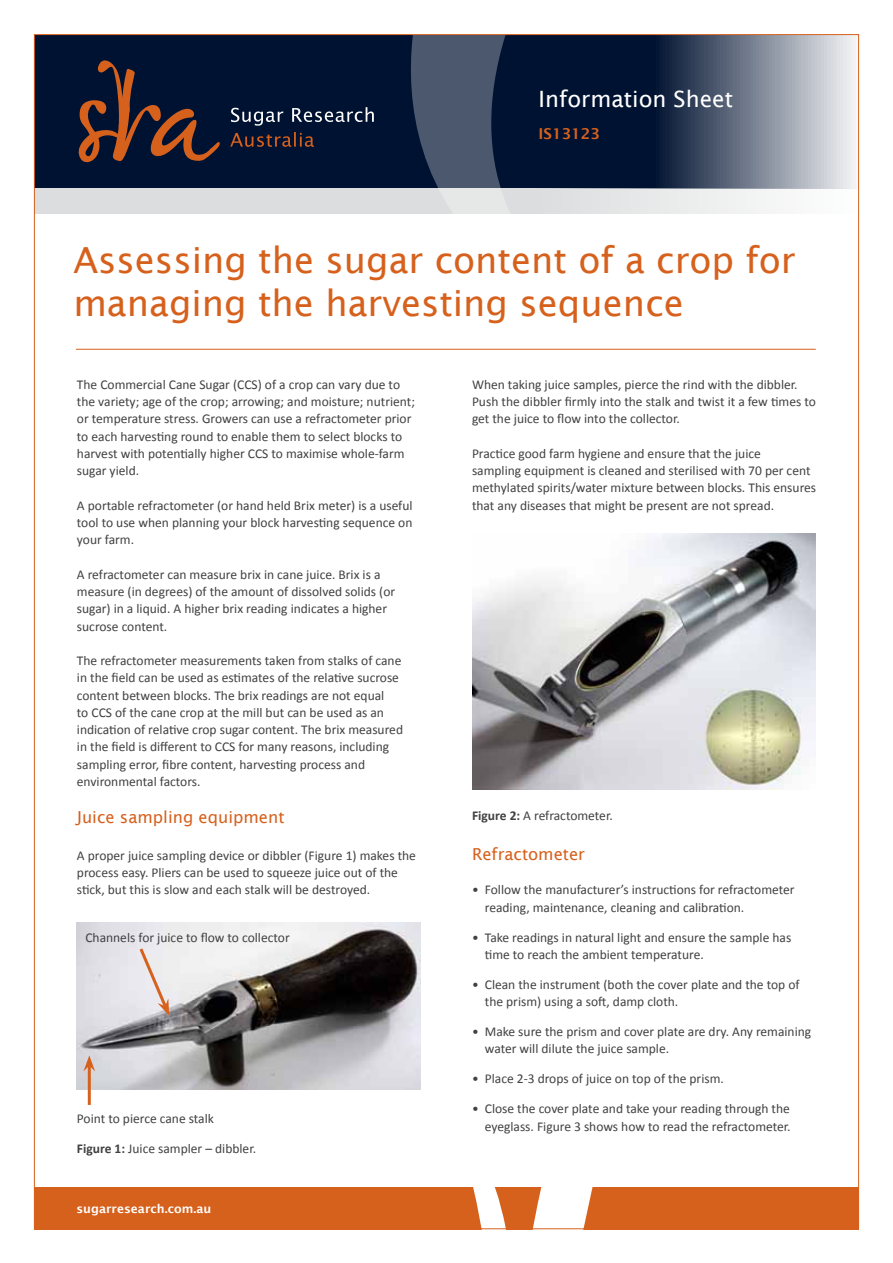
<style>
.page{position:relative;width:893px;height:1263px;background:#fff}
.page>*{position:absolute;margin:0;border:0;box-sizing:border-box;transform-origin:0 0}
.t1{font:36px/43.5px "Lucida Sans";color:#d6611d}
.t2{font:22.5px "Lucida Sans";color:#fff}
.t3{font:16.5px "Lucida Sans";color:#d6611d}
.t4{font:600 15px "Lucida Sans";color:#d6611d}
.t5{font:13.5px/17.2px "Calibri";color:#414042}
.t6{font:600 12px "Lucida Sans";color:#fff}
.s1{font-weight:700}
</style>
<div class="page">
<svg style="left:36px;top:36px;width:820px;height:152px;background:#39475f"></svg>
<div style="left:34px;top:1187px;width:825px;height:42px;background:#d6611d"></div>
<svg style="left:36px;top:188px;width:820px;height:26px;fill:#dcddde"></svg>
<svg style="left:409px;top:36px;width:274px;height:178px;background:#34425a"></svg>
<svg style="left:78px;top:60px;width:142px;height:102px;background:#34252c"></svg>
<svg style="left:230px;top:132px;width:84px;height:15px"></svg>
<svg style="left:231px;top:107px;width:143px;height:19px;background:#34425b"></svg>
<svg style="left:371px;top:1187px;width:222px;height:43px"></svg>
<hr style="left:76px;top:349px;width:740px;height:1px;background:#d6611d">
<img style="left:77px;top:922px;width:344px;height:167px">
<img style="left:472px;top:534px;width:344px;height:255px">
<hr style="left:88px;top:1066px;width:3px;height:39px;background:#d6611d">
<svg style="left:83px;top:1055px;width:12px;height:16px"></svg>
<svg style="left:137px;top:945px;width:32px;height:71px;background:#e7d9d6"></svg>
<h2 class="t2" style="left:539px;top:86px;width:196px">Information Sheet</h2>
<p class="t4" style="left:539px;top:125px;width:63px">IS13123</p>
<h1 class="t1" style="left:73px;top:238px;width:724px">Assessing the sugar content of a crop for managing the harvesting sequence</h1>
<p class="t5" style="left:77px;top:376px;width:339px">The Commercial Cane Sugar (CCS) of a crop can vary due to the variety; age of the crop; arrowing; and moisture; nutrient; or temperature stress. Growers can use a refractometer prior to each harvesting round to enable them to select blocks to harvest with potentially higher CCS to maximise whole-farm sugar yield.</p>
<p class="t5" style="left:77px;top:497px;width:337px;text-align:justify">A portable refractometer (or hand held Brix meter) is a useful tool to use when planning your block harvesting sequence on your farm.</p>
<p class="t5" style="left:77px;top:566px;width:320px">A refractometer can measure brix in cane juice. Brix is a measure (in degrees) of the amount of dissolved solids (or sugar) in a liquid. A higher brix reading indicates a higher sucrose content.</p>
<p class="t5" style="left:77px;top:652px;width:328px">The refractometer measurements taken from stalks of cane in the field can be used as estimates of the relative sucrose content between blocks. The brix readings are not equal<br>to CCS of the cane crop at the mill but can be used as an indication of relative crop sugar content. The brix measured in the field is different to CCS for many reasons, including sampling error, fibre content, harvesting process and environmental factors.</p>
<p class="t3" style="left:77px;top:807px;width:209px">Juice sampling equipment</p>
<p class="t5" style="left:77px;top:847px;width:341px">A proper juice sampling device or dibbler (Figure 1) makes the process easy. Pliers can be used to squeeze juice out of the stick, but this is slow and each stalk will be destroyed.</p>
<p class="t5" style="left:85px;top:929px;width:206px">Channels for juice to flow to collector</p>
<p class="t5" style="left:77px;top:1109px;width:139px">Point to pierce cane stalk</p>
<p class="t5" style="left:77px;top:1140px;width:181px"><span class="s1">Figure 1:</span> Juice sampler – dibbler.</p>
<p class="t6" style="left:77px;top:1201px;width:136px">sugarresearch.com.au</p>
<p class="t5" style="left:472px;top:376px;width:345px">When taking juice samples, pierce the rind with the dibbler.<br>Push the dibbler firmly into the stalk and twist it a few times to get the juice to flow into the collector.</p>
<p class="t5" style="left:472px;top:445px;width:346px">Practice good farm hygiene and ensure that the juice<br>sampling equipment is cleaned and sterilised with 70 per cent methylated spirits/water mixture between blocks. This ensures that any diseases that might be present are not spread.</p>
<p class="t5" style="left:472px;top:807px;width:142px"><span class="s1">Figure 2:</span> A refractometer.</p>
<p class="t3" style="left:472px;top:844px;width:115px">Refractometer</p>
<p class="t5" style="left:485px;top:881px;width:311px;text-indent:-13px">• Follow the manufacturer’s instructions for refractometer reading, maintenance, cleaning and calibration.</p>
<p class="t5" style="left:485px;top:928px;width:308px;text-indent:-13px">• Take readings in natural light and ensure the sample has time to reach the ambient temperature.</p>
<p class="t5" style="left:485px;top:976px;width:316px;text-indent:-13px">• Clean the instrument (both the cover plate and the top of the prism) using a soft, damp cloth.</p>
<p class="t5" style="left:485px;top:1023px;width:328px;text-indent:-13px">• Make sure the prism and cover plate are dry. Any remaining water will dilute the juice sample.</p>
<p class="t5" style="left:472px;top:1070px;width:253px">• Place 2-3 drops of juice on top of the prism.</p>
<p class="t5" style="left:472px;top:1100px;width:320px;text-align:right">• Close the cover plate and take your reading through the eyeglass. Figure 3 shows how to read the refractometer.</p>
</div>
